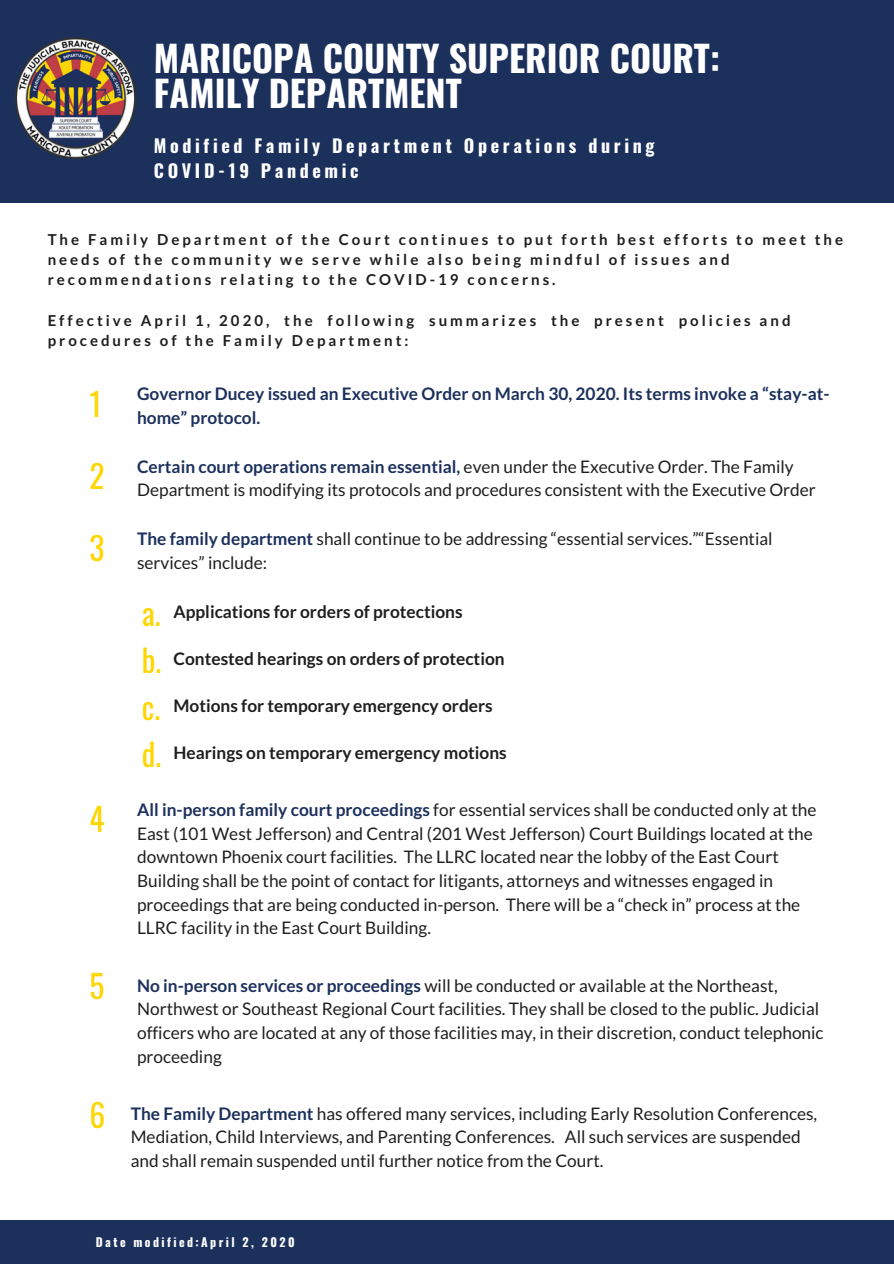
<style>
.page{position:relative;width:894px;height:1264px;background:#fff}
.page>*{position:absolute;margin:0;border:0;box-sizing:border-box;transform-origin:0 0}
.t1{font:700 36px/35px "Oswald";color:#fff}
.t2{font:31.5px "Oswald";color:#fdd603}
.t3{font:30.6px "Oswald";color:#fdd603}
.t4{font:700 18px/24.8px "Oswald";letter-spacing:.2em;color:#fff}
.t5{font:17.25px/23.7px "Lato";color:#1e1e1e}
.t6{font:700 17.25px "Lato";color:#1e1e1e}
.t7{font:700 17.25px/23.7px "Lato";color:#1c305c}
.t8{font:700 15px/20.2px "Lato";letter-spacing:.2em;color:#1e1e1e}
.t9{font:700 12px "Oswald";letter-spacing:.2em;color:#fff}
.s1{font-weight:700;color:#1c305c}
.s2{font-family:"Oswald";font-size:31.5px;color:#fdd603}
</style>
<div class="page">
<div style="left:0;top:0;width:893px;height:203px;background:#1c305c"></div>
<img style="left:15px;top:37px;width:121px;height:122px">
<div style="left:0;top:1219px;width:893px;height:44px;background:#1c305c"></div>
<h1 class="t1" style="left:154px;top:40px;width:567px">MARICOPA COUNTY SUPERIOR COURT:<br>FAMILY DEPARTMENT</h1>
<p class="t4" style="left:154px;top:132px;width:502px">Modified Family Department Operations during<br>COVID-19 Pandemic</p>
<p class="t8" style="left:48px;top:229px;width:796px">The Family Department of the Court continues to put forth best efforts to meet the needs of the community we serve while also being mindful of issues and recommendations relating to the COVID-19 concerns.</p>
<p class="t8" style="left:48px;top:310px;width:744px">Effective April 1, 2020, the following summarizes the present policies and procedures of the Family Department:</p>
<h2 class="t2" style="left:89px;top:379px;width:14px">1</h2>
<p class="t7" style="left:137px;top:382px;width:694px">Governor Ducey issued an Executive Order on March 30, 2020. Its terms invoke a “stay-at&shy;home” protocol.</p>
<h2 class="t2" style="left:89px;top:451px;width:17px">2</h2>
<p class="t5" style="left:137px;top:454px;width:680px"><span class="s1">Certain court operations remain essential,</span> even under the Executive Order. The Family<br>Department is modifying its protocols and procedures consistent with the Executive Order</p>
<h2 class="t2" style="left:89px;top:524px;width:17px">3</h2>
<p class="t5" style="left:137px;top:526px;width:637px"><span class="s1">The family department</span> shall continue to be addressing “essential services.”“Essential services” include:</p>
<p class="t6" style="left:173px;top:601px;width:290px">Applications for orders of protections</p>
<h3 class="t3" style="left:142px;top:589px;width:20px">a.</h3>
<h3 class="t3" style="left:142px;top:636px;width:21px">b.</h3>
<p class="t6" style="left:173px;top:648px;width:332px">Contested hearings on orders of protection</p>
<h3 class="t3" style="left:142px;top:683px;width:20px">c.</h3>
<p class="t6" style="left:173px;top:695px;width:320px">Motions for temporary emergency orders</p>
<h3 class="t3" style="left:142px;top:730px;width:21px">d.</h3>
<p class="t6" style="left:173px;top:742px;width:334px">Hearings on temporary emergency motions</p>
<h2 class="t2" style="left:89px;top:794px;width:17px">4</h2>
<p class="t5" style="left:137px;top:797px;width:680px"><span class="s1">All in-person family court proceedings</span> for essential services shall be conducted only at the East (101 West Jefferson) and Central (201 West Jefferson) Court Buildings located at the downtown Phoenix court facilities. The LLRC located near the lobby of the East Court Building shall be the point of contact for litigants, attorneys and witnesses engaged in proceedings that are being conducted in-person. There will be a “check in” process at the LLRC facility in the East Court Building.</p>
<p class="t5" style="left:137px;top:973px;width:688px;text-indent:-48px"><span class="s2">5</span> <span class="s1">No in-person services or proceedings</span> will be conducted or available at the Northeast, Northwest or Southeast Regional Court facilities. They shall be closed to the public. Judicial officers who are located at any of those facilities may, in their discretion, conduct telephonic proceeding</p>
<p class="t5" style="left:131px;top:1101px;width:688px;text-indent:-41px"><span class="s2">6</span> <span class="s1">The Family Department</span> has offered many services, including Early Resolution Conferences,<br>Mediation, Child Interviews, and Parenting Conferences. All such services are suspended and shall remain suspended until further notice from the Court.</p>
<p class="t9" style="left:96px;top:1233px;width:200px">Date modified:April 2, 2020</p>
</div>
